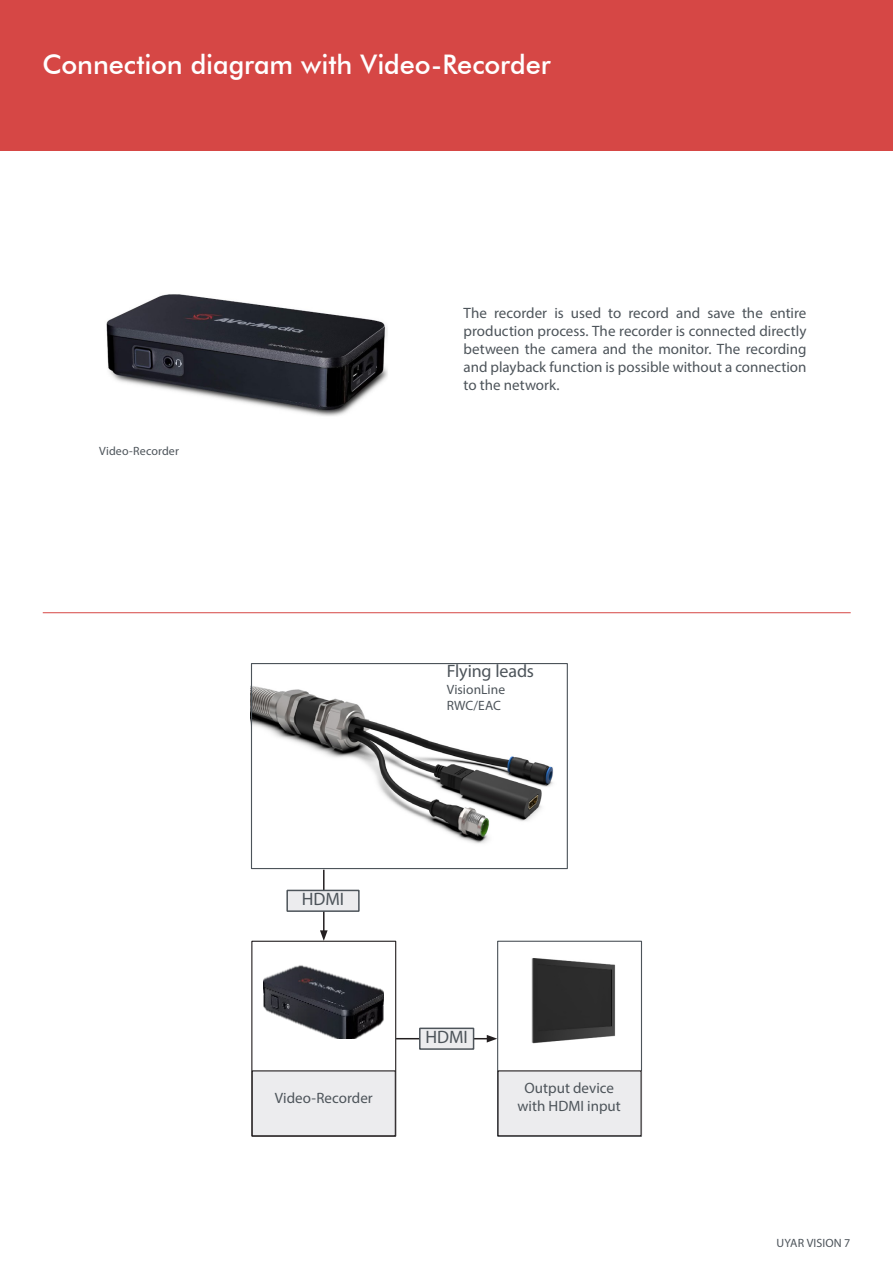
<style>
.page{position:relative;width:893px;height:1263px;background:#fff}
.page>*{position:absolute;margin:0;border:0;box-sizing:border-box;transform-origin:0 0}
.t1{font:500 27px "Futura BT";letter-spacing:-.005em;color:#fff}
.Absatzformat_1{font:18px "Myriad Pro";letter-spacing:-.005em;color:#4d545a}
.Absatzformat_1-2{font:15px/18px "Myriad Pro";color:#4d545a;text-align:justify}
.Absatzformat_1-3{font:13.5px/16.2px "Myriad Pro";color:#4d545a}
.Absatzformat_1-4{font:12px "Myriad Pro";letter-spacing:.01em;color:#4d545a}
</style>
<div class="page">
<img style="left:531px;top:958px;width:85px;height:86px">
<img style="left:253px;top:686px;width:300px;height:158px">
<div style="left:251px;top:941px;width:145px;height:196px;border:1px solid #231f20"></div>
<div style="left:252px;top:1071px;width:143px;height:65px;background:#ececee"></div>
<div style="left:252px;top:1070px;width:144px;height:66px;border:1px solid #231f20"></div>
<div style="left:497px;top:941px;width:145px;height:196px;border:1px solid #4d545a"></div>
<div style="left:498px;top:1071px;width:143px;height:65px;background:#ececee"></div>
<div style="left:497px;top:1070px;width:145px;height:66px;border:1px solid #231f20"></div>
<hr style="left:323px;top:870px;width:2px;height:63px;background:#231f20">
<svg style="left:320px;top:930px;width:8px;height:11px"></svg>
<hr style="left:396px;top:1038px;width:93px;height:1px;background:#231f20">
<svg style="left:487px;top:1035px;width:10px;height:7px"></svg>
<div style="left:287px;top:890px;width:72px;height:21px;background:#ececee"></div>
<div style="left:286px;top:890px;width:74px;height:22px;border:2px solid #4d545a"></div>
<div style="left:420px;top:1028px;width:54px;height:21px;background:#ececee"></div>
<div style="left:419px;top:1027px;width:55px;height:23px;border:2px solid #4d545a"></div>
<img style="left:263px;top:965px;width:120px;height:74px">
<div style="left:0;top:0;width:893px;height:151px;background:#d64745"></div>
<div style="left:251px;top:663px;width:317px;height:206px;border:1px solid #4d545a"></div>
<img style="left:106px;top:294px;width:282px;height:122px">
<hr style="left:43px;top:612px;width:808px;height:1px;background:#d64745">
<p class="t1" style="left:43px;top:48px;width:510px">Connection diagram with Video-Recorder</p>
<p class="Absatzformat_1-4" style="left:99px;top:444px;width:81px">Video-Recorder</p>
<p class="Absatzformat_1-2" style="left:463px;top:303px;width:345px">The recorder is used to record and save the entire production process. The recorder is connected directly between the camera and the monitor. The recording and playback function is possible without a connection to the network.</p>
<p class="Absatzformat_1" style="left:447px;top:660px;width:89px">Flying leads</p>
<p class="Absatzformat_1-3" style="left:447px;top:681px;width:60px">VisionLine<br>RWC/EAC</p>
<p class="Absatzformat_1" style="left:302px;top:887px;width:44px">HDMI</p>
<p class="Absatzformat_1-2" style="left:275px;top:1089px;width:100px">Video-Recorder</p>
<p class="Absatzformat_1" style="left:426px;top:1025px;width:44px">HDMI</p>
<p class="Absatzformat_1-2" style="left:524px;top:1078px;width:91px">Output device</p>
<p class="Absatzformat_1-2" style="left:518px;top:1096px;width:105px">with HDMI input</p>
<p class="Absatzformat_1-4" style="left:777px;top:1235px;width:75px">UYAR VISION 7</p>
</div>
